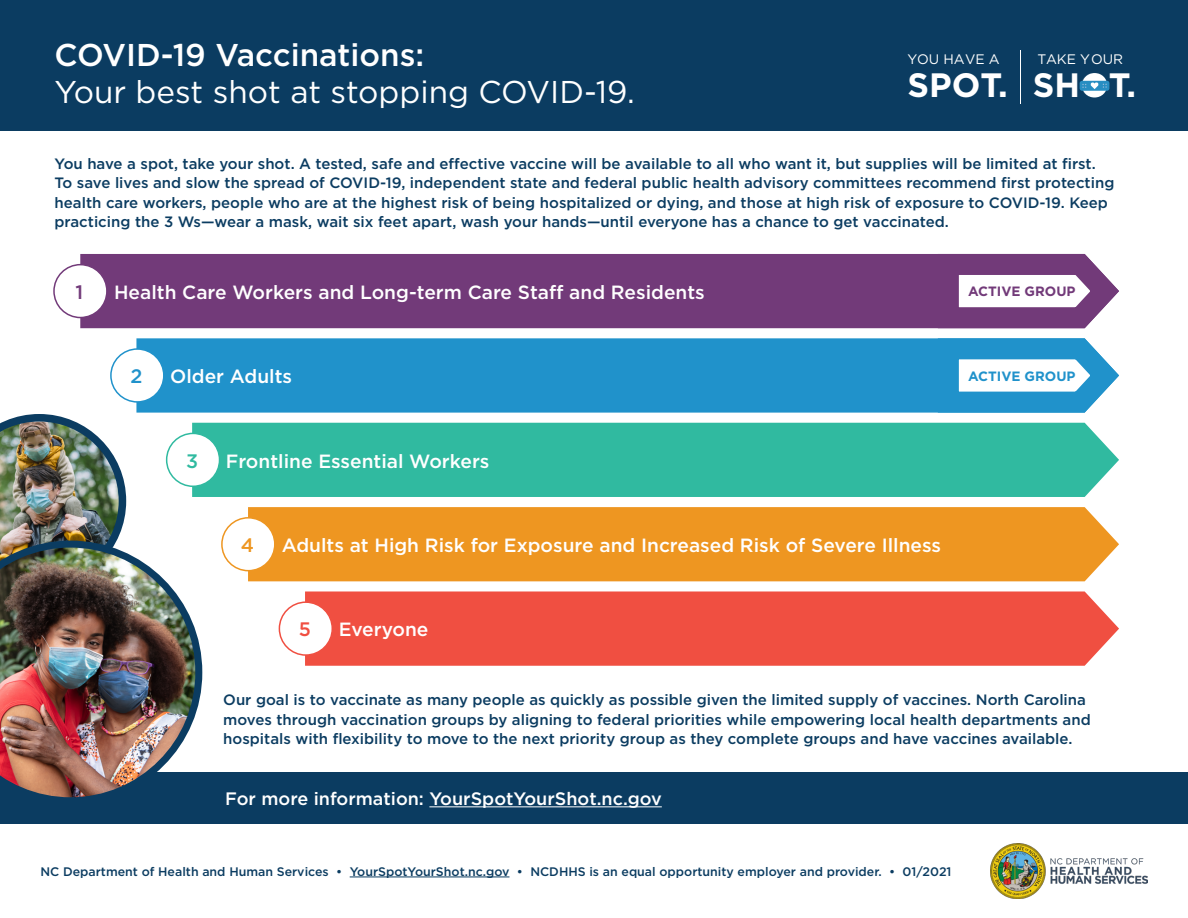
<style>
.page{position:relative;width:1188px;height:918px;background:#fff}
.page>*{position:absolute;margin:0;border:0;box-sizing:border-box;transform-origin:0 0}
.t1{font:700 33.75px "Gotham";color:#fff}
.t2{font:31.5px "Gotham";color:#fff}
.t3{font:500 31.5px "Gotham";color:#fff}
.t4{font:500 19.5px "Gotham";color:#723a79}
.t5{font:500 19.5px "Gotham";color:#2092cb}
.t6{font:500 19.5px "Gotham";color:#30baa0}
.t7{font:500 19.5px "Gotham";color:#ee9621}
.t8{font:500 19.5px "Gotham";color:#f04f41}
.t9{font:500 19.2px "Gotham";color:#fff}
.t10{font:500 18px "Gotham";color:#fff}
.t11{font:500 15px/19.5px "Gotham";color:#0b3c61}
.t12{font:13.8px "Gotham";color:#fff}
.t13{font:700 13.5px "Gotham";color:#723a79}
.t14{font:700 13.5px "Gotham";color:#2092cb}
.t15{font:500 12.3px "Gotham";color:#0b3c61}
</style>
<div class="page">
<img style="left:991px;top:843px;width:157px;height:55px">
<hr style="left:350px;top:877px;width:159px;height:1px;background:#0b3c61">
<div style="left:0;top:0;width:1188px;height:131px;background:#0b3c61"></div>
<svg style="left:1081px;top:72px;width:27px;height:26px"></svg>
<svg style="left:1082px;top:73px;width:25px;height:25px"></svg>
<hr style="left:1020px;top:50px;width:1px;height:54px;background:#fff">
<div style="left:1080px;top:81px;width:29px;height:10px;background:#288ec2;border-radius:3px"></div>
<svg style="left:1082px;top:82px;width:25px;height:7px"></svg>
<div style="left:0;top:772px;width:1188px;height:52px;background:#0b3c61"></div>
<hr style="left:429px;top:806px;width:233px;height:1px;background:#fff">
<div style="left:192px;top:423px;width:927px;height:74px;background:#30baa0"></div>
<div style="left:248px;top:507px;width:871px;height:74px;background:#ee9621"></div>
<div style="left:305px;top:591px;width:814px;height:75px;background:#f04f41"></div>
<div style="left:80px;top:254px;width:847px;height:74px;background:#723a79"></div>
<img style="left:0;top:414px;width:126px;height:127px">
<img style="left:0;top:541px;width:202px;height:257px">
<div style="left:136px;top:338px;width:791px;height:75px;background:#2092cb"></div>
<svg style="left:927px;top:253px;width:192px;height:170px"></svg>
<div style="left:54px;top:265px;width:53px;height:53px;background:#fff;border-radius:50%"></div>
<div style="left:53px;top:264px;width:55px;height:54px;border:2px solid #723a79;border-radius:50%"></div>
<div style="left:111px;top:349px;width:53px;height:53px;background:#fff;border-radius:50%"></div>
<div style="left:110px;top:348px;width:55px;height:55px;border:2px solid #2092cb;border-radius:50%"></div>
<div style="left:167px;top:433px;width:53px;height:53px;background:#fff;border-radius:50%"></div>
<div style="left:166px;top:433px;width:54px;height:54px;border:2px solid #30baa0;border-radius:50%"></div>
<div style="left:222px;top:518px;width:53px;height:53px;background:#fff;border-radius:50%"></div>
<div style="left:221px;top:517px;width:55px;height:54px;border:2px solid #ee9621;border-radius:50%"></div>
<div style="left:279px;top:602px;width:53px;height:53px;background:#fff;border-radius:50%"></div>
<div style="left:279px;top:601px;width:54px;height:55px;border:2px solid #f04f41;border-radius:50%"></div>
<h2 class="t3" style="left:55px;top:34px;width:371px">COVID-19 Vaccinations:</h2>
<h2 class="t2" style="left:55px;top:72px;width:582px">Your best shot at stopping COVID-19.</h2>
<p class="t12" style="left:908px;top:51px;width:93px">YOU HAVE A</p>
<h1 class="t1" style="left:908px;top:63px;width:102px">SPOT.</h1>
<p class="t12" style="left:1037px;top:51px;width:87px">TAKE YOUR</p>
<h1 class="t1" style="left:1033px;top:63px;width:105px">SHOT.</h1>
<p class="t11" style="left:55px;top:153px;width:1061px">You have a spot, take your shot. A tested, safe and effective vaccine will be available to all who want it, but supplies will be limited at first.<br>To save lives and slow the spread of COVID-19, independent state and federal public health advisory committees recommend first protecting health care workers, people who are at the highest risk of being hospitalized or dying, and those at high risk of exposure to COVID-19. Keep practicing the 3 Ws—wear a mask, wait six feet apart, wash your hands—until everyone has a chance to get vaccinated.</p>
<h3 class="t4" style="left:76px;top:279px;width:9px">1</h3>
<p class="t9" style="left:114px;top:279px;width:592px">Health Care Workers and Long-term Care Staff and Residents</p>
<p class="t13" style="left:968px;top:283px;width:109px">ACTIVE GROUP</p>
<h3 class="t5" style="left:130px;top:364px;width:13px">2</h3>
<p class="t9" style="left:170px;top:364px;width:123px">Older Adults</p>
<p class="t14" style="left:968px;top:367px;width:109px">ACTIVE GROUP</p>
<h3 class="t6" style="left:186px;top:448px;width:14px">3</h3>
<p class="t9" style="left:226px;top:448px;width:265px">Frontline Essential Workers</p>
<h3 class="t7" style="left:241px;top:532px;width:15px">4</h3>
<p class="t9" style="left:282px;top:533px;width:661px">Adults at High Risk for Exposure and Increased Risk of Severe Illness</p>
<h3 class="t8" style="left:299px;top:617px;width:14px">5</h3>
<p class="t9" style="left:339px;top:617px;width:91px">Everyone</p>
<p class="t11" style="left:223px;top:690px;width:869px">Our goal is to vaccinate as many people as quickly as possible given the limited supply of vaccines. North Carolina moves through vaccination groups by aligning to federal priorities while empowering local health departments and hospitals with flexibility to move to the next priority group as they complete groups and have vaccines available.</p>
<p class="t10" style="left:225px;top:787px;width:438px">For more information: YourSpotYourShot.nc.gov</p>
<p class="t15" style="left:40px;top:863px;width:913px">NC Department of Health and Human Services • YourSpotYourShot.nc.gov • NCDHHS is an equal opportunity employer and provider. • 01/2021</p>
</div>
